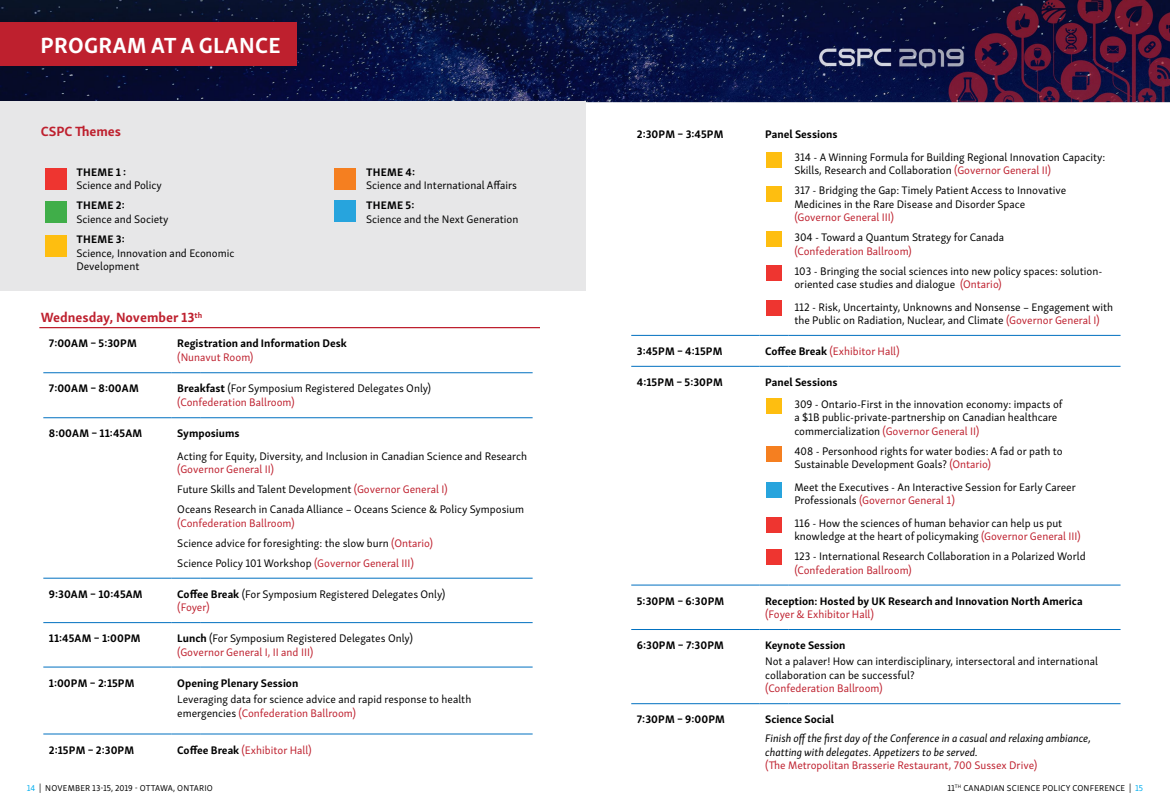
<style>
.page{position:relative;width:1170px;height:810px;background:#fff}
.page>*{position:absolute;margin:0;border:0;box-sizing:border-box;transform-origin:0 0}
.t1{font:700 22.5px "Skolar Sans Latn";letter-spacing:.02em;color:#fff}
.t2{font:700 13.75px "Skolar Sans Latn";color:#be202e}
.t3{font:11.25px/13.5px "Skolar Sans Latn";color:#000}
.t4{font:700 11.25px "Skolar Sans Latn";color:#000}
.t5{font:11.25px "Skolar Sans Latn";color:#be202e}
.t6{font:italic 11.25px/13.5px "Skolar Sans Latn";color:#000}
.t7{font:8.75px "Skolar Sans Latn";letter-spacing:.02em;color:#000}
.s1{font-weight:700}
.s2{color:#be202e}
.s3{font-weight:700;color:#000}
.s4{color:#00aeef}
</style>
<div class="page">
<img style="left:0;top:0;width:1170px;height:105px">
<div style="left:0;top:102px;width:585px;height:189px;background:#e7e7e8"></div>
<div style="left:45px;top:168px;width:22px;height:21px;background:#ee3530"></div>
<div style="left:45px;top:201px;width:22px;height:22px;background:#40ae49"></div>
<div style="left:45px;top:235px;width:22px;height:22px;background:#febe10"></div>
<div style="left:334px;top:168px;width:22px;height:21px;background:#f57f20"></div>
<div style="left:334px;top:200px;width:22px;height:22px;background:#27a4dd"></div>
<div style="left:0;top:22px;width:297px;height:44px;background:#be202e"></div>
<hr style="left:43px;top:417px;width:129px;height:1px;background:#0070c0">
<svg style="left:172px;top:417px;width:29px;height:1px"></svg>
<hr style="left:201px;top:417px;width:332px;height:1px;background:#0070c0">
<hr style="left:43px;top:578px;width:129px;height:1px;background:#0070c0">
<svg style="left:172px;top:578px;width:29px;height:1px"></svg>
<hr style="left:201px;top:578px;width:332px;height:1px;background:#0070c0">
<hr style="left:43px;top:622px;width:129px;height:1px;background:#0070c0">
<svg style="left:172px;top:622px;width:29px;height:1px"></svg>
<hr style="left:201px;top:622px;width:332px;height:1px;background:#0070c0">
<hr style="left:43px;top:667px;width:129px;height:1px;background:#0070c0">
<svg style="left:172px;top:667px;width:29px;height:1px"></svg>
<hr style="left:201px;top:667px;width:332px;height:1px;background:#0070c0">
<hr style="left:43px;top:734px;width:129px;height:1px;background:#0070c0">
<svg style="left:172px;top:734px;width:29px;height:1px"></svg>
<hr style="left:201px;top:734px;width:332px;height:1px;background:#0070c0">
<hr style="left:43px;top:372px;width:129px;height:1px;background:#0070c0">
<svg style="left:172px;top:372px;width:29px;height:1px"></svg>
<hr style="left:201px;top:372px;width:332px;height:1px;background:#0070c0">
<hr style="left:39px;top:327px;width:501px;height:1px;background:#be202e">
<hr style="left:631px;top:335px;width:129px;height:1px;background:#0070c0">
<hr style="left:631px;top:366px;width:129px;height:1px;background:#0070c0">
<hr style="left:631px;top:585px;width:129px;height:1px;background:#0070c0">
<hr style="left:631px;top:629px;width:129px;height:1px;background:#0070c0">
<svg style="left:760px;top:335px;width:29px;height:1px"></svg>
<hr style="left:789px;top:335px;width:332px;height:1px;background:#0070c0">
<svg style="left:760px;top:366px;width:29px;height:1px"></svg>
<hr style="left:789px;top:366px;width:332px;height:1px;background:#0070c0">
<svg style="left:760px;top:585px;width:29px;height:1px"></svg>
<hr style="left:789px;top:585px;width:332px;height:1px;background:#0070c0">
<svg style="left:760px;top:629px;width:29px;height:1px"></svg>
<hr style="left:789px;top:629px;width:332px;height:1px;background:#0070c0">
<hr style="left:631px;top:703px;width:129px;height:1px;background:#0070c0">
<svg style="left:760px;top:703px;width:29px;height:1px"></svg>
<hr style="left:789px;top:703px;width:332px;height:1px;background:#0070c0">
<div style="left:767px;top:152px;width:15px;height:15px;background:#febe10"></div>
<div style="left:767px;top:186px;width:15px;height:15px;background:#febe10"></div>
<div style="left:767px;top:231px;width:15px;height:16px;background:#febe10"></div>
<div style="left:767px;top:265px;width:15px;height:15px;background:#ee3530"></div>
<div style="left:767px;top:300px;width:15px;height:15px;background:#ee3530"></div>
<div style="left:767px;top:399px;width:15px;height:15px;background:#febe10"></div>
<div style="left:767px;top:446px;width:15px;height:15px;background:#f57f20"></div>
<div style="left:767px;top:517px;width:15px;height:16px;background:#ee3530"></div>
<div style="left:767px;top:550px;width:15px;height:15px;background:#ee3530"></div>
<div style="left:767px;top:482px;width:15px;height:16px;background:#27a4dd"></div>
<h1 class="t1" style="left:40px;top:27px;width:242px">PROGRAM AT A GLANCE</h1>
<p class="t2" style="left:41px;top:120px;width:82px">CSPC Themes</p>
<p class="t4" style="left:76px;top:163px;width:51px">THEME 1 :</p>
<p class="t3" style="left:76px;top:178px;width:87px">Science and Policy</p>
<p class="t4" style="left:76px;top:196px;width:50px">THEME 2:</p>
<p class="t3" style="left:76px;top:211px;width:94px">Science and Society</p>
<p class="t4" style="left:76px;top:230px;width:50px">THEME 3:</p>
<p class="t3" style="left:76px;top:245px;width:160px">Science, Innovation and Economic<br>Development</p>
<p class="t2" style="left:41px;top:306px;width:163px">Wednesday, November 13<sup>th</sup></p>
<p class="t4" style="left:366px;top:163px;width:51px">THEME 4:</p>
<p class="t3" style="left:366px;top:178px;width:152px">Science and International Affairs</p>
<p class="t4" style="left:366px;top:196px;width:50px">THEME 5:</p>
<p class="t3" style="left:366px;top:211px;width:154px">Science and the Next Generation</p>
<p class="t4" style="left:49px;top:334px;width:89px">7:00AM – 5:30PM</p>
<p class="t4" style="left:177px;top:334px;width:171px">Registration and Information Desk</p>
<p class="t5" style="left:177px;top:349px;width:78px">(Nunavut Room)</p>
<p class="t4" style="left:49px;top:379px;width:91px">7:00AM – 8:00AM</p>
<p class="t3" style="left:177px;top:381px;width:255px"><span class="s1">Breakfast</span> (For Symposium Registered Delegates Only) <span class="s2">(Confederation Ballroom)</span></p>
<p class="t4" style="left:49px;top:424px;width:95px">8:00AM – 11:45AM</p>
<p class="t4" style="left:177px;top:424px;width:64px">Symposiums</p>
<p class="t3" style="left:177px;top:448px;width:351px">Acting for Equity, Diversity, and Inclusion in Canadian Science and Research</p>
<p class="t3" style="left:177px;top:459px;width:348px;line-height:20px"><span class="s2">(Governor General II)<br></span>Future Skills and Talent Development <span class="s2">(Governor General I)<br></span>Oceans Research in Canada Alliance – Oceans Science &amp; Policy Symposium</p>
<p class="t3" style="left:177px;top:512px;width:257px;line-height:20px"><span class="s2">(Confederation Ballroom)<br></span>Science advice for foresighting: the slow burn <span class="s2">(Ontario)<br></span>Science Policy 101 Workshop <span class="s2">(Governor General III)</span></p>
<p class="t4" style="left:49px;top:585px;width:95px">9:30AM – 10:45AM</p>
<p class="t3" style="left:177px;top:586px;width:270px"><span class="s1">Coffee Break</span> (For Symposium Registered Delegates Only) <span class="s2">(Foyer)</span></p>
<p class="t4" style="left:49px;top:629px;width:93px">11:45AM – 1:00PM</p>
<p class="t3" style="left:177px;top:631px;width:237px"><span class="s1">Lunch</span> (For Symposium Registered Delegates Only) <span class="s2">(Governor General I, II and III)</span></p>
<p class="t4" style="left:49px;top:674px;width:87px">1:00PM – 2:15PM</p>
<p class="t4" style="left:177px;top:674px;width:123px">Opening Plenary Session</p>
<p class="t3" style="left:177px;top:692px;width:296px">Leveraging data for science advice and rapid response to health emergencies <span class="s2">(Confederation Ballroom)</span></p>
<p class="t4" style="left:49px;top:741px;width:87px">2:15PM – 2:30PM</p>
<p class="t5" style="left:177px;top:741px;width:136px"><span class="s3">Coffee Break</span> (Exhibitor Hall)</p>
<p class="t7" style="left:27px;top:781px;width:188px"><span class="s4">14</span> | NOVEMBER 13-15, 2019 - OTTAWA, ONTARIO</p>
<p class="t4" style="left:637px;top:125px;width:88px">2:30PM – 3:45PM</p>
<p class="t4" style="left:765px;top:125px;width:74px">Panel Sessions</p>
<p class="t3" style="left:794px;top:149px;width:313px">314 - A Winning Formula for Building Regional Innovation Capacity:<br>Skills, Research and Collaboration <span class="s2">(Governor General II)</span></p>
<p class="t3" style="left:794px;top:183px;width:274px">317 - Bridging the Gap: Timely Patient Access to Innovative<br>Medicines in the Rare Disease and Disorder Space</p>
<p class="t5" style="left:794px;top:209px;width:101px">(Governor General III)</p>
<p class="t3" style="left:794px;top:230px;width:211px">304 - Toward a Quantum Strategy for Canada</p>
<p class="t5" style="left:794px;top:242px;width:119px">(Confederation Ballroom)</p>
<p class="t3" style="left:794px;top:263px;width:310px">103 - Bringing the social sciences into new policy spaces: solution&shy;oriented case studies and dialogue <span class="s2">(Ontario)</span></p>
<p class="t3" style="left:794px;top:299px;width:320px">112 - Risk, Uncertainty, Unknowns and Nonsense – Engagement with the Public on Radiation, Nuclear, and Climate <span class="s2">(Governor General I)</span></p>
<p class="t4" style="left:637px;top:342px;width:87px">3:45PM – 4:15PM</p>
<p class="t5" style="left:765px;top:343px;width:136px"><span class="s3">Coffee Break</span> (Exhibitor Hall)</p>
<p class="t4" style="left:637px;top:373px;width:87px">4:15PM – 5:30PM</p>
<p class="t4" style="left:765px;top:373px;width:74px">Panel Sessions</p>
<p class="t3" style="left:794px;top:396px;width:270px">309 - Ontario-First in the innovation economy: impacts of a $1B public-private-partnership on Canadian healthcare commercialization <span class="s2">(Governor General II)</span></p>
<p class="t3" style="left:794px;top:443px;width:270px">408 - Personhood rights for water bodies: A fad or path to<br>Sustainable Development Goals? <span class="s2">(Ontario)</span></p>
<p class="t3" style="left:794px;top:479px;width:283px">Meet the Executives - An Interactive Session for Early Career<br>Professionals <span class="s2">(Governor General 1)</span></p>
<p class="t3" style="left:794px;top:515px;width:288px">116 - How the sciences of human behavior can help us put knowledge at the heart of policymaking <span class="s2">(Governor General III)</span></p>
<p class="t3" style="left:794px;top:549px;width:293px">123 - International Research Collaboration in a Polarized World</p>
<p class="t5" style="left:794px;top:561px;width:119px">(Confederation Ballroom)</p>
<p class="t4" style="left:637px;top:592px;width:89px">5:30PM – 6:30PM</p>
<p class="t4" style="left:765px;top:592px;width:319px">Reception: Hosted by UK Research and Innovation North America</p>
<p class="t5" style="left:765px;top:606px;width:110px">(Foyer &amp; Exhibitor Hall)</p>
<p class="t4" style="left:637px;top:636px;width:89px">6:30PM – 7:30PM</p>
<p class="t4" style="left:765px;top:636px;width:82px">Keynote Session</p>
<p class="t3" style="left:765px;top:654px;width:334px">Not a palaver! How can interdisciplinary, intersectoral and international collaboration can be successful?</p>
<p class="t5" style="left:765px;top:680px;width:119px">(Confederation Ballroom)</p>
<p class="t4" style="left:637px;top:710px;width:90px">7:30PM – 9:00PM</p>
<p class="t4" style="left:765px;top:710px;width:70px">Science Social</p>
<p class="t6" style="left:765px;top:731px;width:327px">Finish off the first day of the Conference in a casual and relaxing ambiance, chatting with delegates. Appetizers to be served.</p>
<p class="t5" style="left:765px;top:757px;width:274px">(The Metropolitan Brasserie Restaurant, 700 Sussex Drive)</p>
<p class="t7" style="left:948px;top:781px;width:197px">11<sup>TH</sup> CANADIAN SCIENCE POLICY CONFERENCE | <span class="s4">15</span></p>
</div>
